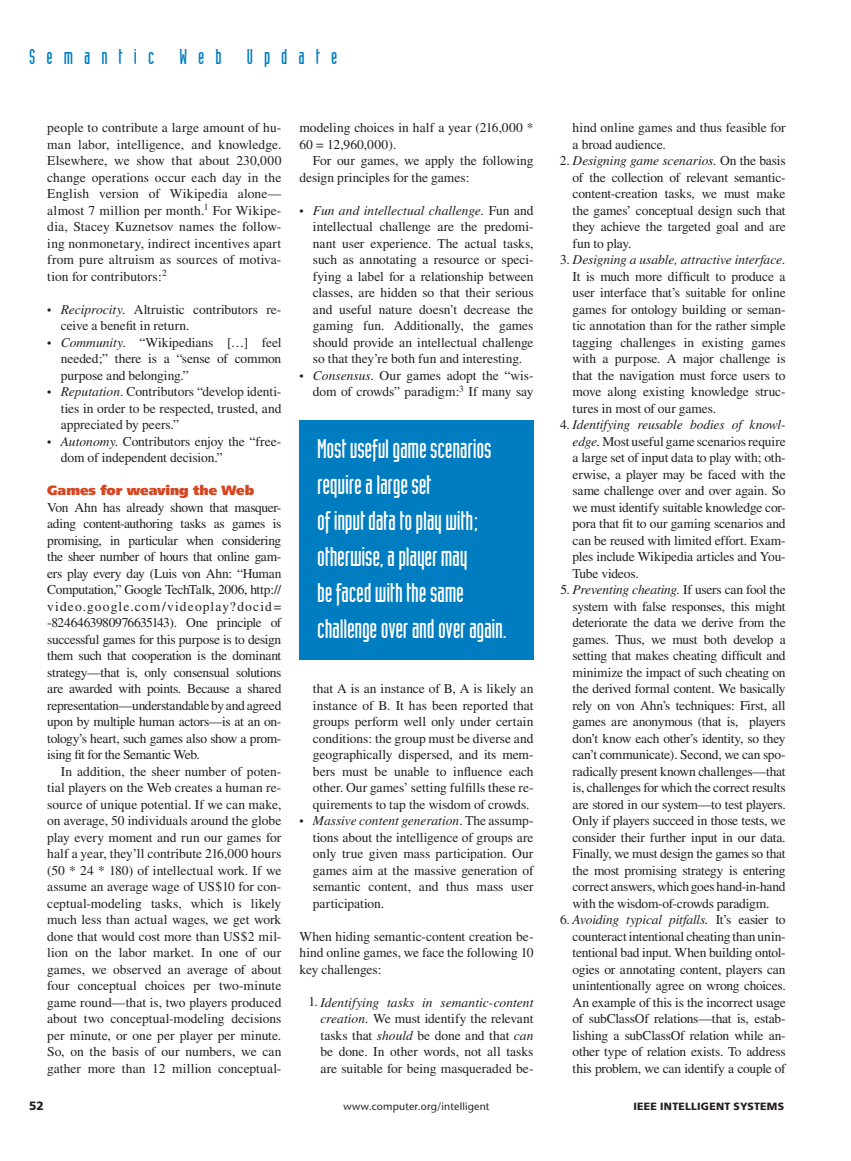
<style>
.page{position:relative;width:851px;height:1161px;background:#fff}
.page>*{position:absolute;margin:0;border:0;box-sizing:border-box;transform-origin:0 0}
.t1{font:26.4px/36px "Industria Solid";letter-spacing:-.01em;color:#fff}
.t2{font:21px "Industria Solid";letter-spacing:.525em;color:#007dc1}
.t3{font:13.5px/16.5px "Times";letter-spacing:-.005em;color:#231f20;text-align:justify}
.t4{font:900 13.5px "Frutiger";letter-spacing:-.01em;color:#d64620}
.t5{font:12px "Times";color:#231f20}
.t6{font:900 12px "Frutiger";color:#231f20}
.t7{font:10.5px "Stone Sans";letter-spacing:.015em;color:#231f20}
.t8{font:900 10.5px "Frutiger";letter-spacing:.025em;color:#231f20}
.s1{font-style:italic}
</style>
<div class="page">
<div style="left:299px;top:421px;width:234px;height:239px;background:#007dc1"></div>
<h2 class="t2" style="left:29px;top:45px;width:309px">Semantic Web Update</h2>
<p class="t3" style="left:47px;top:119px;width:236px">people to contribute a large amount of hu&shy;man labor, intelligence, and knowledge.<br>Elsewhere, we show that about 230,000 change operations occur each day in the English version of Wikipedia alone— almost 7 million per month.<sup>1</sup> For Wikipe&shy;dia, Stacey Kuznetsov names the follow&shy;ing nonmonetary, indirect incentives apart from pure altruism as sources of motiva&shy;tion for contributors:<sup>2</sup></p>
<p class="t3" style="left:61px;top:301px;width:222px;text-align:left"><span class="s1">Reciprocity</span>. Altruistic contributors re&shy;ceive a benefit in return.<br><span class="s1">Community</span>. “Wikipedians […] feel needed;” there is a “sense of common purpose and belonging.”<br><span class="s1">Reputation</span>. Contributors “develop identi&shy;ties in order to be respected, trusted, and appreciated by peers.”<br><span class="s1">Autonomy</span>. Contributors enjoy the “free&shy;dom of independent decision.”</p>
<p class="t4" style="left:47px;top:482px;width:208px">Games for weaving the Web</p>
<p class="t3" style="left:47px;top:499px;width:236px">Von Ahn has already shown that masquer&shy;ading content-authoring tasks as games is promising, in particular when considering the sheer number of hours that online gam&shy;ers play every day (Luis von Ahn: “Human Computation,” Google TechTalk, 2006, http:// video.google.com/videoplay?docid= -8246463980976635143). One principle of successful games for this purpose is to design them such that cooperation is the dominant strategy—that is, only consensual solutions are awarded with points. Because a shared representation—understandable by and agreed upon by multiple human actors—is at an on&shy;tology’s heart, such games also show a prom&shy;ising fit for the Semantic Web.</p>
<p class="t3" style="left:47px;top:763px;width:236px;text-indent:14px">In addition, the sheer number of poten&shy;tial players on the Web creates a human re&shy;source of unique potential. If we can make, on average, 50 individuals around the globe play every moment and run our games for half a year, they’ll contribute 216,000 hours (50 * 24 * 180) of intellectual work. If we assume an average wage of US$10 for con&shy;ceptual-modeling tasks, which is likely much less than actual wages, we get work done that would cost more than US$2 mil&shy;lion on the labor market. In one of our games, we observed an average of about four conceptual choices per two-minute game round—that is, two players produced about two conceptual-modeling decisions per minute, or one per player per minute.<br>So, on the basis of our numbers, we can gather more than 12 million conceptual-</p>
<p class="t5" style="left:47px;top:303px;width:6px">•</p>
<p class="t5" style="left:47px;top:336px;width:6px">•</p>
<p class="t5" style="left:47px;top:385px;width:6px">•</p>
<p class="t5" style="left:47px;top:435px;width:6px">•</p>
<p class="t3" style="left:299px;top:119px;width:235px">modeling choices in half a year (216,000 *<br>60 = 12,960,000).</p>
<p class="t3" style="left:299px;top:152px;width:235px;text-indent:14px">For our games, we apply the following design principles for the games:</p>
<p class="t3" style="left:313px;top:202px;width:222px;text-align:left"><span class="s1">Fun and intellectual challenge.</span> Fun and intellectual challenge are the predomi&shy;nant user experience. The actual tasks, such as annotating a resource or speci&shy;fying a label for a relationship between classes, are hidden so that their serious and useful nature doesn’t decrease the gaming fun. Additionally, the games should provide an intellectual challenge so that they’re both fun and interesting.<br><span class="s1">Consensus</span>. Our games adopt the “wis&shy;dom of crowds” paradigm:<sup>3</sup> If many say</p>
<p class="t5" style="left:299px;top:204px;width:6px">•</p>
<p class="t5" style="left:299px;top:369px;width:6px">•</p>
<h1 class="t1" style="left:317px;top:431px;width:191px">Most useful game scenarios require a large set<br>of input data to play with; otherwise, a player may<br>be faced with the same challenge over and over again.</h1>
<p class="t3" style="left:313px;top:680px;width:222px;text-align:left">that A is an instance of B, A is likely an instance of B. It has been reported that groups perform well only under certain conditions: the group must be diverse and geographically dispersed, and its mem&shy;bers must be unable to influence each other. Our games’ setting fulfills these re&shy;quirements to tap the wisdom of crowds.<br><span class="s1">Massive content generation</span>. The assump&shy;tions about the intelligence of groups are only true given mass participation. Our games aim at the massive generation of semantic content, and thus mass user participation.</p>
<p class="t3" style="left:299px;top:928px;width:235px">When hiding semantic-content creation be&shy;hind online games, we face the following 10 key challenges:</p>
<p class="t3" style="left:320px;top:994px;width:214px;text-indent:-12px">1. <span class="s1">Identifying tasks in semantic-content creation.</span> We must identify the relevant tasks that <span class="s1">should</span> be done and that <span class="s1">can </span>be done. In other words, not all tasks are suitable for being masqueraded be-</p>
<p class="t5" style="left:299px;top:814px;width:6px">•</p>
<p class="t3" style="left:572px;top:119px;width:215px">hind online games and thus feasible for a broad audience.</p>
<p class="t3" style="left:572px;top:152px;width:215px;text-indent:-13px">2. <span class="s1">Designing game scenarios.</span> On the basis of the collection of relevant semantic&shy;content-creation tasks, we must make the games’ conceptual design such that they achieve the targeted goal and are fun to play.</p>
<p class="t3" style="left:572px;top:251px;width:215px;text-indent:-12px">3. <span class="s1">Designing a usable, attractive interface.<br></span>It is much more difficult to produce a user interface that’s suitable for online games for ontology building or seman&shy;tic annotation than for the rather simple tagging challenges in existing games with a purpose. A major challenge is that the navigation must force users to move along existing knowledge struc&shy;tures in most of our games.</p>
<p class="t3" style="left:572px;top:416px;width:215px;text-indent:-12px">4. <span class="s1">Identifying reusable bodies of knowl&shy;edge.</span> Most useful game scenarios require a large set of input data to play with; oth&shy;erwise, a player may be faced with the same challenge over and over again. So we must identify suitable knowledge cor&shy;pora that fit to our gaming scenarios and can be reused with limited effort. Exam&shy;ples include Wikipedia articles and You-Tube videos.</p>
<p class="t3" style="left:572px;top:581px;width:215px;text-indent:-12px">5. <span class="s1">Preventing cheating.</span> If users can fool the system with false responses, this might deteriorate the data we derive from the games. Thus, we must both develop a setting that makes cheating difficult and minimize the impact of such cheating on the derived formal content. We basically rely on von Ahn’s techniques: First, all games are anonymous (that is, players don’t know each other’s identity, so they can’t communicate). Second, we can spo&shy;radically present known challenges—that is, challenges for which the correct results are stored in our system—to test players.<br>Only if players succeed in those tests, we consider their further input in our data.<br>Finally, we must design the games so that the most promising strategy is entering correct answers, which goes hand-in-hand with the wisdom-of-crowds paradigm.</p>
<p class="t3" style="left:572px;top:911px;width:215px;text-indent:-12px">6. <span class="s1">Avoiding typical pitfalls.</span> It’s easier to counteract intentional cheating than unin&shy;tentional bad input. When building ontol&shy;ogies or annotating content, players can unintentionally agree on wrong choices.<br>An example of this is the incorrect usage of subClassOf relations—that is, estab&shy;lishing a subClassOf relation while an&shy;other type of relation exists. To address this problem, we can identify a couple of</p>
<p class="t6" style="left:29px;top:1099px;width:16px">52</p>
<p class="t7" style="left:343px;top:1100px;width:148px">www.computer.org/intelligent</p>
<p class="t8" style="left:633px;top:1100px;width:152px">IEEE INTELLIGENT SYSTEMS</p>
</div>
